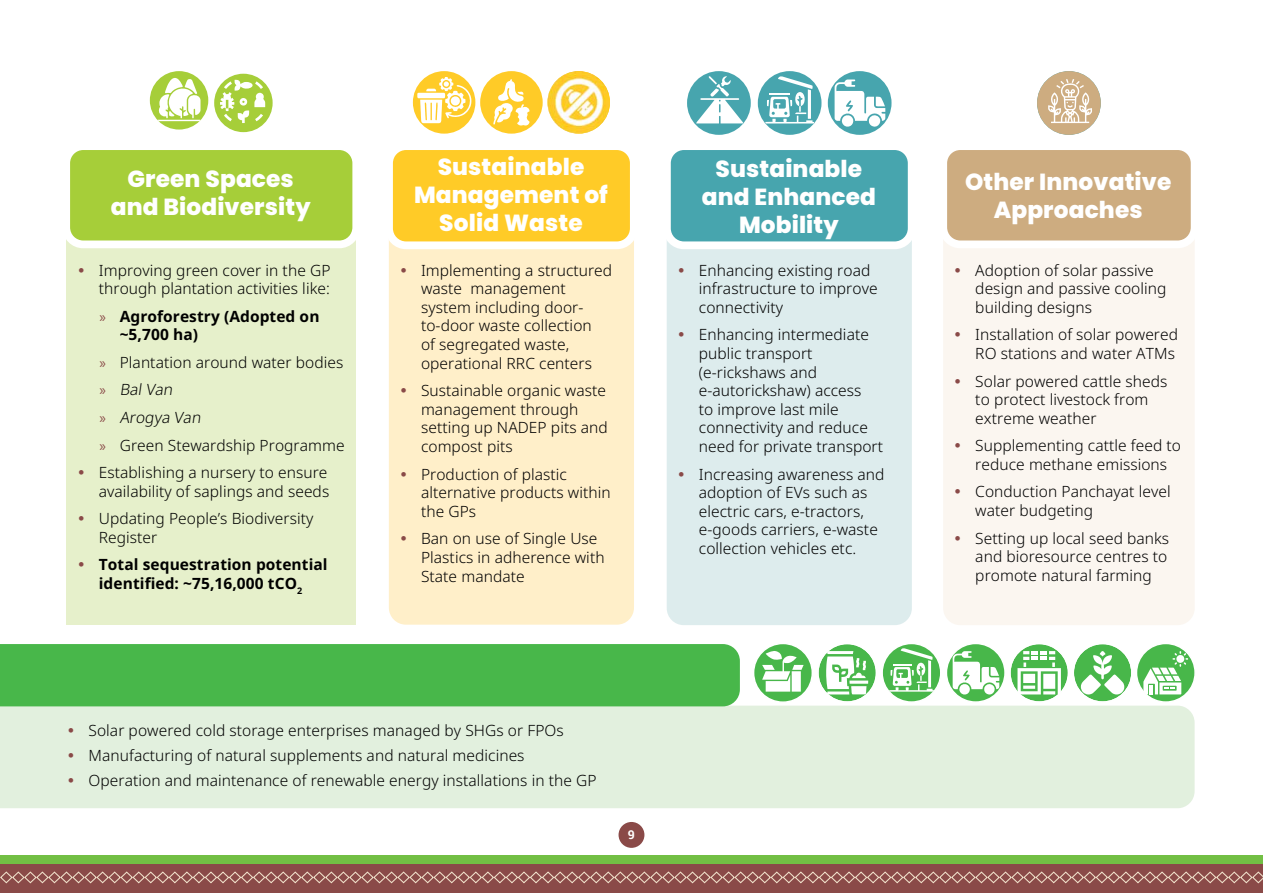
<style>
.page{position:relative;width:1263px;height:893px;background:#fff}
.page>*{position:absolute;margin:0;border:0;box-sizing:border-box;transform-origin:0 0}
.t1{font:800 23.25px/27.9px "Poppins";letter-spacing:.005em;color:#fff;text-align:center}
.t2{font:300 15.45px/18.6px "Noto Sans";letter-spacing:.005em;color:#000}
.t3{font:700 15.45px/18.6px "Noto Sans";letter-spacing:.005em;color:#000}
.t4{font:700 12.15px "Roboto";color:#fff}
.s1{font-family:"Myriad Pro";font-weight:400;color:#8a4a48}
</style>
<div class="page">
<div style="left:618px;top:822px;width:26px;height:26px;background:#8a4a48;border-radius:50%"></div>
<div style="left:0;top:855px;width:1263px;height:38px;background:#72bf44"></div>
<div style="left:0;top:864px;width:1263px;height:29px;background:#8a4a48"></div>
<svg style="left:0;top:871px;width:1263px;height:13px"></svg>
<div style="left:0;top:706px;width:1194px;height:102px;background:#e2f0de"></div>
<div style="left:0;top:644px;width:740px;height:62px;background:#48b74a"></div>
<div style="left:67px;top:212px;width:289px;height:413px;background:#e6f0cb"></div>
<div style="left:389px;top:212px;width:245px;height:413px;background:#ffefc9;border-radius:17px"></div>
<div style="left:667px;top:212px;width:245px;height:413px;background:#ddeced;border-radius:17px"></div>
<div style="left:943px;top:212px;width:252px;height:413px;background:#fbf6f0;border-radius:17px"></div>
<div style="left:66px;top:146px;width:290px;height:98px;background:#a6ce39;border-radius:17px"></div>
<div style="left:62px;top:142px;width:298px;height:106px;border:8px solid #fff;border-radius:17px"></div>
<div style="left:389px;top:146px;width:245px;height:99px;background:#ffcb27;border-radius:17px"></div>
<div style="left:385px;top:142px;width:253px;height:107px;border:8px solid #fff;border-radius:17px"></div>
<div style="left:667px;top:146px;width:245px;height:99px;background:#47a5ae;border-radius:17px"></div>
<div style="left:663px;top:142px;width:252px;height:107px;border:8px solid #fff;border-radius:17px"></div>
<div style="left:943px;top:146px;width:251px;height:98px;background:#cdac80;border-radius:17px"></div>
<div style="left:939px;top:142px;width:259px;height:106px;border:8px solid #fff;border-radius:17px"></div>
<svg style="left:150px;top:71px;width:58px;height:59px"></svg>
<hr style="left:157px;top:120px;width:44px;height:1px;background:#fff">
<svg style="left:158px;top:78px;width:43px;height:40px"></svg>
<div style="left:214px;top:74px;width:59px;height:58px;background:#a6ce39;border-radius:50%"></div>
<svg style="left:220px;top:80px;width:45px;height:43px"></svg>
<div style="left:413px;top:71px;width:62px;height:63px;background:#ffcb27;border-radius:50%"></div>
<svg style="left:417px;top:77px;width:56px;height:46px"></svg>
<div style="left:480px;top:71px;width:63px;height:63px;background:#ffcb27;border-radius:50%"></div>
<svg style="left:493px;top:79px;width:36px;height:46px"></svg>
<img style="left:547px;top:71px;width:63px;height:63px;border-radius:31px">
<div style="left:687px;top:71px;width:64px;height:64px;background:#47a5ae;border-radius:50%"></div>
<svg style="left:696px;top:76px;width:48px;height:47px"></svg>
<div style="left:828px;top:71px;width:63px;height:64px;background:#47a5ae;border-radius:50%"></div>
<svg style="left:834px;top:80px;width:51px;height:50px"></svg>
<div style="left:758px;top:71px;width:63px;height:64px;background:#47a5ae;border-radius:50%"></div>
<svg style="left:765px;top:76px;width:49px;height:48px"></svg>
<div style="left:1037px;top:71px;width:64px;height:64px;background:#cdac80;border-radius:50%"></div>
<svg style="left:1048px;top:79px;width:44px;height:44px"></svg>
<svg style="left:1009px;top:643px;width:60px;height:60px"></svg>
<svg style="left:1017px;top:651px;width:44px;height:43px"></svg>
<div style="left:1009px;top:643px;width:60px;height:60px;border:2px solid #fff;border-radius:50%"></div>
<svg style="left:817px;top:643px;width:60px;height:60px"></svg>
<svg style="left:826px;top:651px;width:42px;height:43px"></svg>
<div style="left:817px;top:643px;width:60px;height:60px;border:2px solid #fff;border-radius:50%"></div>
<svg style="left:1072px;top:643px;width:61px;height:60px"></svg>
<svg style="left:1081px;top:651px;width:43px;height:43px"></svg>
<div style="left:1072px;top:643px;width:61px;height:60px;border:2px solid #fff;border-radius:50%"></div>
<svg style="left:882px;top:643px;width:59px;height:59px"></svg>
<svg style="left:889px;top:648px;width:45px;height:44px"></svg>
<div style="left:881px;top:643px;width:60px;height:60px;border:2px solid #fff;border-radius:50%"></div>
<svg style="left:946px;top:643px;width:59px;height:59px"></svg>
<svg style="left:953px;top:651px;width:46px;height:47px"></svg>
<div style="left:946px;top:643px;width:60px;height:60px;border:2px solid #fff;border-radius:50%"></div>
<div style="left:754px;top:643px;width:58px;height:59px;background:#48b74a;border-radius:50%"></div>
<svg style="left:762px;top:650px;width:42px;height:42px"></svg>
<div style="left:753px;top:643px;width:60px;height:60px;border:2px solid #fff;border-radius:50%"></div>
<svg style="left:1136px;top:643px;width:59px;height:59px"></svg>
<svg style="left:1143px;top:651px;width:45px;height:43px"></svg>
<div style="left:1136px;top:643px;width:60px;height:60px;border:2px solid #fff;border-radius:50%"></div>
<svg style="left:69px;top:728px;width:4px;height:4px"></svg>
<svg style="left:69px;top:753px;width:4px;height:4px"></svg>
<svg style="left:69px;top:778px;width:4px;height:4px"></svg>
<h1 class="t1" style="left:111px;top:165px;width:201px">Green Spaces and Biodiversity</h1>
<p class="t2" style="left:99px;top:261px;width:233px">Improving green cover in the GP through plantation activities like:</p>
<p class="t3" style="left:120px;top:307px;width:201px;text-indent:-20px"><span class="s1">»</span> Agroforestry (Adopted on ~5,700 ha)</p>
<p class="t2" style="left:99px;top:349px;width:247px;line-height:27.6px"><span class="s1">»</span> Plantation around water bodies <span class="s1">»</span> BalVan<br><span class="s1">»</span> Arogya Van<br><span class="s1">»</span> Green Stewardship Programme<br>Establishing a nursery to ensure</p>
<p class="t2" style="left:99px;top:478px;width:232px;line-height:27.6px">availability of saplings and seeds<br>Updating People’s Biodiversity</p>
<p class="t2" style="left:99px;top:528px;width:60px">Register</p>
<p class="t3" style="left:99px;top:556px;width:230px">Total sequestration potential identified: ~75,16,000 tCO<sub>2</sub></p>
<h1 class="t1" style="left:414px;top:153px;width:195px">Sustainable<br>Management of<br>Solid Waste</h1>
<h1 class="t1" style="left:702px;top:155px;width:176px">Sustainable and Enhanced<br>Mobility</h1>
<p class="t2" style="left:421px;top:261px;width:193px">Implementing a structured waste management system including door&shy;to-door waste collection<br>of segregated waste, operational RRC centers</p>
<p class="t2" style="left:421px;top:382px;width:188px">Sustainable organic waste management through setting up NADEP pits and compost pits</p>
<p class="t2" style="left:421px;top:465px;width:191px">Production of plastic alternative products within the GPs</p>
<p class="t2" style="left:421px;top:530px;width:185px">Ban on use of Single Use<br>Plastics in adherence with<br>State mandate</p>
<p class="t2" style="left:699px;top:261px;width:180px">Enhancing existing road infrastructure to improve connectivity</p>
<p class="t2" style="left:699px;top:326px;width:186px">Enhancing intermediate public transport (e-rickshaws and e-autorickshaw) access<br>to improve last mile connectivity and reduce need for private transport</p>
<p class="t2" style="left:699px;top:465px;width:187px">Increasing awareness and adoption of EVs such as electric cars, e-tractors, e-goods carriers, e-waste collection vehicles etc.</p>
<p class="t2" style="left:88px;top:718px;width:510px;line-height:24.9px">Solar powered cold storage enterprises managed by SHGs or FPOs<br>Manufacturing of natural supplements and natural medicines<br>Operation and maintenance of renewable energy installations in the GP</p>
<p class="t4" style="left:628px;top:826px;width:9px">9</p>
<h1 class="t1" style="left:965px;top:168px;width:208px">Other Innovative<br>Approaches</h1>
<p class="t2" style="left:975px;top:261px;width:193px">Adoption of solar passive design and passive cooling building designs</p>
<p class="t2" style="left:975px;top:326px;width:204px">Installation of solar powered<br>RO stations and water ATMs</p>
<p class="t2" style="left:975px;top:372px;width:194px">Solar powered cattle sheds to protect livestock from extreme weather</p>
<p class="t2" style="left:975px;top:437px;width:207px">Supplementing cattle feed to reduce methane emissions</p>
<p class="t2" style="left:975px;top:483px;width:197px">Conduction Panchayat level water budgeting</p>
<p class="t2" style="left:975px;top:529px;width:195px;text-align:justify">Setting up local seed banks and bioresource centres to promote natural farming</p>
</div>
